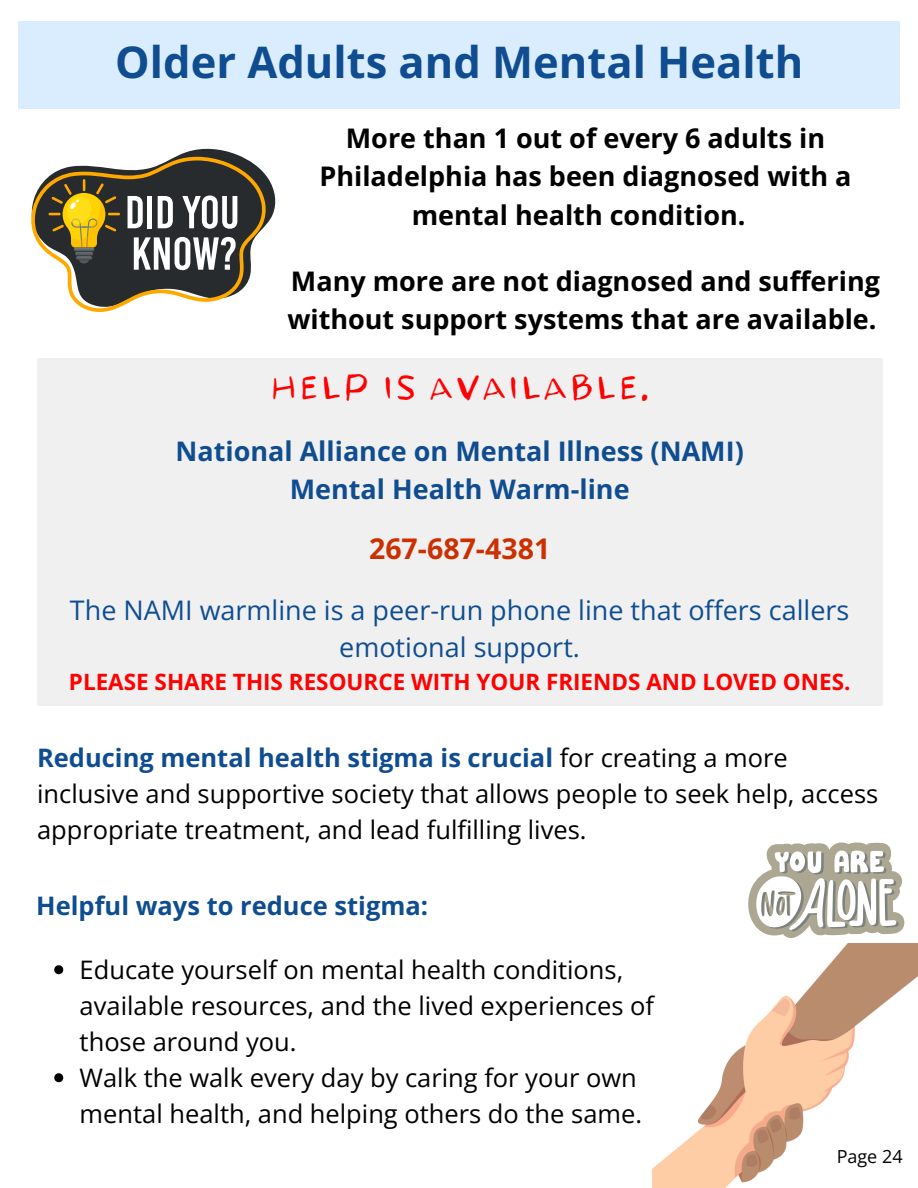
<style>
.page{position:relative;width:918px;height:1188px;background:#fff}
.page>*{position:absolute;margin:0;border:0;box-sizing:border-box;transform-origin:0 0}
.t1{font:700 43.5px "Open Sans";color:#0f4d90}
.t2{font:31.5px "Taytex Alt";color:#ff0101}
.t3{font:700 28.5px "Open Sans";color:#cc3000}
.t4{font:700 27px/38.2px "Open Sans";color:#000;text-align:center}
.t5{font:27px/37.2px "Open Sans";color:#0f4d90;text-align:center}
.t6{font:700 27px/37.2px "Open Sans";color:#0f4d90;text-align:center}
.t7{font:25.5px/36px "Open Sans";color:#000}
.t8{font:700 25.5px "Open Sans";color:#0f4d90}
.t9{font:700 22.5px "Open Sans";color:#ff0101}
.t10{font:18px "Open Sans";color:#000}
.s1{font-weight:700;color:#0f4d90}
</style>
<div class="page">
<div style="left:18px;top:21px;width:881px;height:88px;background:#daedfe"></div>
<img style="left:652px;top:944px;width:266px;height:244px">
<svg style="left:748px;top:842px;width:156px;height:96px"></svg>
<div style="left:37px;top:358px;width:845px;height:348px;background:#f0f0f0"></div>
<svg style="left:54px;top:965px;width:9px;height:9px"></svg>
<svg style="left:54px;top:1073px;width:9px;height:9px"></svg>
<svg style="left:31px;top:148px;width:245px;height:164px"></svg>
<h2 class="t1" style="left:115px;top:32px;width:689px">Older Adults and Mental Health</h2>
<h4 class="t4" style="left:320px;top:118px;width:533px">More than 1 out of every 6 adults in<br>Philadelphia has been diagnosed with a mental health condition.</h4>
<h3 class="t4" style="left:287px;top:261px;width:594px;text-align:left">Many more are not diagnosed and suffering without support systems that are available.</h3>
<h1 class="t2" style="left:269px;top:373px;width:383px">HELP IS AVAILABLE.</h1>
<h4 class="t6" style="left:176px;top:432px;width:570px">National Alliance on Mental Illness (NAMI)<br>Mental Health Warm-line</h4>
<h4 class="t3" style="left:369px;top:529px;width:183px">267-687-4381</h4>
<p class="t5" style="left:70px;top:591px;width:781px">The NAMI warmline is a peer-run phone line that offers callers emotional support.</p>
<p class="t9" style="left:69px;top:666px;width:783px">PLEASE SHARE THIS RESOURCE WITH YOUR FRIENDS AND LOVED ONES.</p>
<h5 class="t7" style="left:37px;top:739px;width:843px"><span class="s1">Reducing mental health stigma is crucial</span> for creating a more inclusive and supportive society that allows people to seek help, access appropriate treatment, and lead fulfilling lives.</h5>
<p class="t8" style="left:36px;top:887px;width:393px">Helpful ways to reduce stigma:</p>
<h4 class="t7" style="left:80px;top:951px;width:576px">Educate yourself on mental health conditions, available resources, and the lived experiences of those around you.</h4>
<p class="t7" style="left:80px;top:1059px;width:564px">Walk the walk every day by caring for your own mental health, and helping others do the same.</p>
<h5 class="t10" style="left:837px;top:1144px;width:67px">Page 24</h5>
</div>
